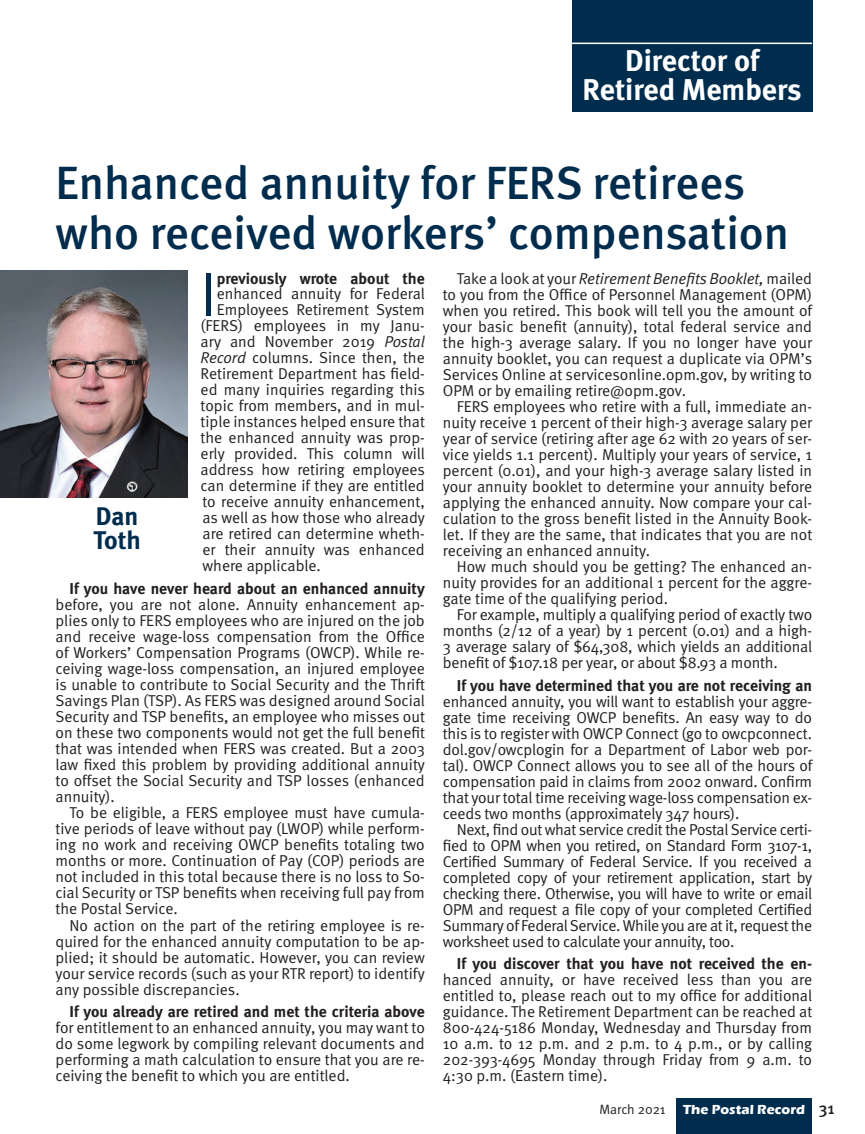
<style>
.page{position:relative;width:865px;height:1134px;background:#fff}
.page>*{position:absolute;margin:0;border:0;box-sizing:border-box;transform-origin:0 0}
.t1{font:61.65px "Meta Normal";color:#002c4d}
.t2{font:500 46.5px/49.5px "Meta";color:#002c4d}
.t3{font:700 30px/28.5px "Meta";color:#fff;text-align:center}
.t4{font:700 25.5px/24px "Meta";color:#002c4d}
.t5{font:15.75px/16px "Meta Normal";color:#231f20;text-align:justify}
.t6{font:15.75px "Meta Bold LF";color:#231f20}
.t7{font:700 13.5px "Eras ITC";color:#fff}
.t8{font:13.5px "Meta Normal";letter-spacing:-.005em;color:#231f20}
.s1{font-style:italic}
.s2{font-family:"Meta Normal LF"}
.s3{font-family:"Meta";font-weight:500;font-size:16.5px;color:#231f20}
</style>
<div class="page">
<div style="left:676px;top:1097px;width:135px;height:36px;background:#002c4d"></div>
<img style="left:1px;top:271px;width:186px;height:226px">
<div style="left:571px;top:0;width:240px;height:112px;background:#002c4d"></div>
<hr style="left:571px;top:43px;width:240px;height:1px;background:#fff">
<h3 class="t3" style="left:582px;top:46px;width:220px">Director of<br>Retired Members</h3>
<h2 class="t2" style="left:55px;top:158px;width:735px">Enhanced annuity for FERS retirees who received workers’ compensation</h2>
<h1 class="t1" style="left:201px;top:258px;width:18px">I</h1>
<p class="t6" style="left:217px;top:269px;width:209px">previously wrote about the</p>
<p class="t5" style="left:217px;top:286px;width:210px">enhanced annuity for Federal</p>
<p class="t5" style="left:217px;top:301px;width:209px">Employees Retirement System</p>
<p class="t5" style="left:201px;top:317px;width:226px">(FERS) employees in my Janu-</p>
<p class="t5" style="left:201px;top:333px;width:226px">ary and November 2019 <span class="s1">Postal</span></p>
<p class="t5" style="left:201px;top:349px;width:225px"><span class="s1">Record</span> columns. Since then, the</p>
<p class="t5" style="left:201px;top:365px;width:225px">Retirement Department has field-</p>
<p class="t5" style="left:201px;top:381px;width:226px">ed many inquiries regarding this</p>
<p class="t5" style="left:201px;top:397px;width:225px">topic from members, and in mul-</p>
<p class="t5" style="left:201px;top:413px;width:226px">tiple instances helped ensure that</p>
<p class="t5" style="left:201px;top:429px;width:225px">the enhanced annuity was prop-</p>
<p class="t5" style="left:201px;top:445px;width:226px">erly provided. This column will</p>
<p class="t5" style="left:201px;top:461px;width:226px">address how retiring employees</p>
<p class="t5" style="left:201px;top:477px;width:225px">can determine if they are entitled</p>
<p class="t5" style="left:202px;top:493px;width:224px">to receive annuity enhancement,</p>
<p class="t5" style="left:202px;top:509px;width:224px">as well as how those who already</p>
<p class="t5" style="left:202px;top:525px;width:224px">are retired can determine wheth-</p>
<p class="t5" style="left:202px;top:541px;width:224px">er their annuity was enhanced</p>
<p class="t5" style="left:202px;top:557px;width:120px">where applicable.</p>
<p class="t6" style="left:70px;top:579px;width:356px">If you have never heard about an enhanced annuity</p>
<p class="t5" style="left:56px;top:596px;width:371px">before, you are not alone. Annuity enhancement ap&shy;plies only to FERS employees who are injured on the job and receive wage-loss compensation from the Office of Workers’ Compensation Programs (OWCP). While re&shy;ceiving wage-loss compensation, an injured employee is unable to contribute to Social Security and the Thrift Savings Plan (TSP). As FERS was designed around Social Security and TSP benefits, an employee who misses out on these two components would not get the full benefit that was intended when FERS was created. But a 2003 law fixed this problem by providing additional annuity to offset the Social Security and TSP losses (enhanced annuity).</p>
<p class="t5" style="left:56px;top:804px;width:371px;text-indent:14px">To be eligible, a FERS employee must have cumula&shy;tive periods of leave without pay (LWOP) while perform&shy;ing no work and receiving OWCP benefits totaling two months or more. Continuation of Pay (COP) periods are not included in this total because there is no loss to So&shy;cial Security or TSP benefits when receiving full pay from the Postal Service.</p>
<p class="t5" style="left:56px;top:916px;width:371px;text-indent:14px">No action on the part of the retiring employee is re&shy;quired for the enhanced annuity computation to be ap&shy;plied; it should be automatic. However, you can review your service records (such as your RTR report) to identify any possible discrepancies.</p>
<p class="t6" style="left:70px;top:1002px;width:356px">If you already are retired and met the criteria above</p>
<p class="t5" style="left:56px;top:1019px;width:371px"><span class="s2">for</span> entitlement to an enhanced annuity, you may want to do some legwork by compiling relevant documents and performing a math calculation to ensure that you are re&shy;ceiving the benefit to which you are entitled.</p>
<h3 class="t4" style="left:93px;top:503px;width:49px">Dan<br>Toth</h3>
<p class="t5" style="left:443px;top:270px;width:371px;text-indent:14px">Take a look at your <span class="s1">Retirement Benefits Booklet,</span> mailed to you from the Office of Personnel Management (OPM) when you retired. This book will tell you the amount of your basic benefit (annuity), total federal service and the high-3 average salary. If you no longer have your annuity booklet, you can request a duplicate via OPM’s Services Online at servicesonline.opm.gov, by writing to OPM or by emailing retire@opm.gov.</p>
<p class="t5" style="left:443px;top:398px;width:371px;text-indent:14px">FERS employees who retire with a full, immediate an&shy;nuity receive 1 percent of their high-3 average salary per year of service (retiring after age 62 with 20 years of ser&shy;vice yields 1.1 percent). Multiply your years of service, 1 percent (0.01), and your high-3 average salary listed in your annuity booklet to determine your annuity before applying the enhanced annuity. Now compare your cal&shy;culation to the gross benefit listed in the Annuity Book&shy;let. If they are the same, that indicates that you are not receiving an enhanced annuity.</p>
<p class="t5" style="left:443px;top:558px;width:371px;text-indent:14px">How much should you be getting? The enhanced an&shy;nuity provides for an additional 1 percent for the aggre&shy;gate time of the qualifying period.</p>
<p class="t5" style="left:443px;top:606px;width:371px;text-indent:14px">For example, multiply a qualifying period of exactly two months (2/12 of a year) by 1 percent (0.01) and a high-3 average salary of $64,308, which yields an additional benefit of $107.18 per year, or about $8.93 a month.</p>
<p class="t6" style="left:457px;top:675px;width:356px">If you have determined that you are not receiving an</p>
<p class="t5" style="left:443px;top:692px;width:371px">enhanced annuity, you will want to establish your aggre&shy;gate time receiving OWCP benefits. An easy way to do this is to register with OWCP Connect (go to owcpconnect. dol.gov/owcplogin for a Department of Labor web por&shy;tal). OWCP Connect allows you to see all of the hours of compensation paid in claims from 2002 onward. Confirm that your total time receiving wage-loss compensation ex&shy;ceeds two months (approximately 347 hours).</p>
<p class="t5" style="left:443px;top:820px;width:371px;text-indent:14px">Next, find out what service credit the Postal Service certi&shy;fied to OPM when you retired, on Standard Form 3107-1, Certified Summary of Federal Service. If you received a completed copy of your retirement application, start by checking there. Otherwise, you will have to write or email OPM and request a file copy of your completed Certified Summary of Federal Service. While you are at it, request the worksheet used to calculate your annuity, too.</p>
<p class="t6" style="left:457px;top:954px;width:356px">If you discover that you have not received the en-</p>
<p class="t5" style="left:443px;top:971px;width:371px">hanced annuity, or have received less than you are entitled to, please reach out to my office for additional guidance. The Retirement Department can be reached at 800-424-5186 Monday, Wednesday and Thursday from 10 a.m. to 12 p.m. and 2 p.m. to 4 p.m., or by calling 202-393-4695 Monday through Friday from 9 a.m. to 4:30 p.m. (Eastern time).</p>
<p class="t8" style="left:599px;top:1100px;width:68px">March 2021</p>
<p class="t7" style="left:682px;top:1101px;width:153px">The Postal Record <span class="s3">31</span></p>
</div>
